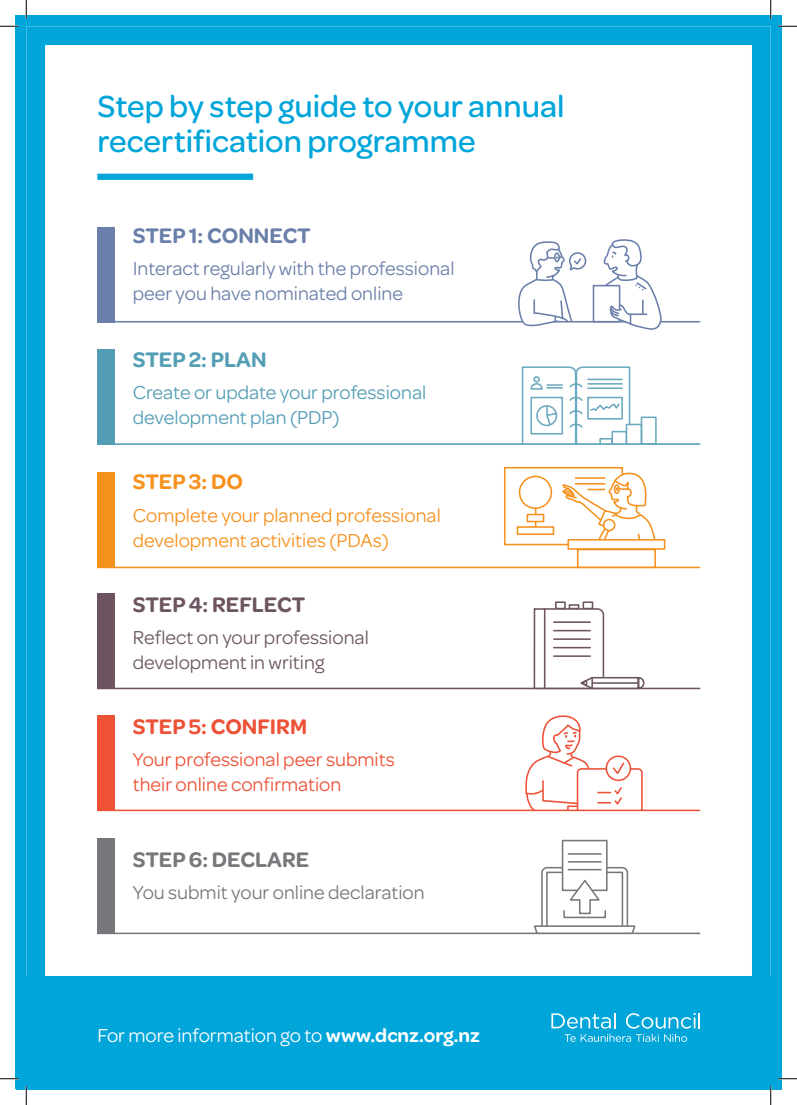
<style>
.page{position:relative;width:797px;height:1105px;background:#fff}
.page>*{position:absolute;margin:0;border:0;box-sizing:border-box;transform-origin:0 0}
.t1{font:500 32.5px/35px "Omnes";color:#00a5da}
.t2{font:600 22.5px "Omnes";color:#6a7fa9}
.t3{font:600 22.5px "Omnes";color:#6c5560}
.t4{font:600 22.5px "Omnes";color:#ed5136}
.t5{font:600 22.5px "Omnes";color:#76787b}
.t6{font:600 22.5px "Omnes";color:#539db5}
.t7{font:600 22.5px "Omnes";color:#f6911e}
.t8{font:20px/25px "Omnes";color:#6a7fa9}
.t9{font:20px/25px "Omnes";color:#f6911e}
.t10{font:20px/25px "Omnes";color:#539db5}
.t11{font:20px/25px "Omnes";color:#ed5136}
.t12{font:20px/25px "Omnes";color:#6c5560}
.t13{font:20px "Omnes";color:#fff}
.t14{font:20px "Omnes";color:#76787b}
.s1{font-weight:600}
</style>
<div class="page">
<div style="left:26px;top:26px;width:744px;height:1053px;border:19px solid #00a5da"></div>
<div style="left:97px;top:174px;width:156px;height:6px;background:#00a5da"></div>
<hr style="left:98px;top:321px;width:549px;height:1px;background:#6a7fa9">
<hr style="left:98px;top:443px;width:601px;height:2px;background:#539db5">
<hr style="left:661px;top:321px;width:38px;height:1px;background:#6a7fa9">
<hr style="left:98px;top:567px;width:601px;height:1px;background:#f6911e">
<hr style="left:98px;top:688px;width:601px;height:1px;background:#6c5560">
<hr style="left:98px;top:932px;width:601px;height:2px;background:#76787b">
<div style="left:16px;top:976px;width:765px;height:113px;background:#00a5da"></div>
<svg style="left:551px;top:1013px;width:149px;height:29px"></svg>
<svg style="left:524px;top:715px;width:119px;height:95px"></svg>
<div style="left:561px;top:840px;width:46px;height:51px;background:#fff;border:2px solid #76787b"></div>
<hr style="left:568px;top:853px;width:33px;height:2px;background:#76787b">
<hr style="left:568px;top:861px;width:33px;height:2px;background:#76787b">
<svg style="left:532px;top:866px;width:105px;height:69px"></svg>
<hr style="left:568px;top:869px;width:33px;height:1px;background:#76787b">
<div style="left:567px;top:539px;width:98px;height:11px;background:#fff;border:2px solid #f6911e"></div>
<svg style="left:503px;top:239px;width:158px;height:451px"></svg>
<div style="left:519px;top:476px;width:33px;height:33px;border:2px solid #f6911e;border-radius:50%"></div>
<div style="left:97px;top:227px;width:18px;height:95px;background:#6a7fa9"></div>
<div style="left:97px;top:349px;width:18px;height:96px;background:#539db5"></div>
<div style="left:97px;top:472px;width:18px;height:96px;background:#f6911e"></div>
<div style="left:97px;top:593px;width:18px;height:96px;background:#6c5560"></div>
<div style="left:97px;top:715px;width:18px;height:96px;background:#ed5136"></div>
<div style="left:97px;top:838px;width:18px;height:96px;background:#76787b"></div>
<hr style="left:98px;top:810px;width:601px;height:1px;background:#ed5136">
<div style="left:16px;top:16px;width:10px;height:1073px;background:#00a5da"></div>
<div style="left:770px;top:16px;width:11px;height:1073px;background:#00a5da"></div>
<div style="left:16px;top:16px;width:765px;height:10px;background:#00a5da"></div>
<svg style="left:0;top:25px;width:19px;height:2px"></svg>
<svg style="left:778px;top:25px;width:19px;height:2px"></svg>
<svg style="left:0;top:1078px;width:19px;height:1px"></svg>
<svg style="left:778px;top:1078px;width:19px;height:1px"></svg>
<svg style="left:25px;top:0;width:2px;height:19px"></svg>
<svg style="left:25px;top:1086px;width:2px;height:19px"></svg>
<svg style="left:770px;top:0;width:1px;height:19px"></svg>
<svg style="left:770px;top:1086px;width:1px;height:19px"></svg>
<h1 class="t1" style="left:97px;top:87px;width:468px">Step by step guide to your annual recertification programme</h1>
<p class="t2" style="left:133px;top:220px;width:179px">STEP 1: CONNECT</p>
<p class="t8" style="left:133px;top:255px;width:323px">Interact regularly with the professional peer you have nominated online</p>
<p class="t6" style="left:133px;top:344px;width:135px">STEP 2: PLAN</p>
<p class="t10" style="left:133px;top:379px;width:295px">Create or update your professional development plan (PDP)</p>
<p class="t7" style="left:133px;top:466px;width:112px">STEP 3: DO</p>
<p class="t9" style="left:133px;top:501px;width:309px">Complete your planned professional development activities (PDAs)</p>
<p class="t3" style="left:133px;top:589px;width:174px">STEP 4: REFLECT</p>
<p class="t12" style="left:133px;top:623px;width:237px">Reflect on your professional development in writing</p>
<p class="t4" style="left:133px;top:711px;width:176px">STEP 5: CONFIRM</p>
<p class="t11" style="left:133px;top:746px;width:263px">Your professional peer submits their online confirmation</p>
<p class="t5" style="left:133px;top:844px;width:178px">STEP 6: DECLARE</p>
<p class="t14" style="left:133px;top:879px;width:293px">You submit your online declaration</p>
<p class="t13" style="left:97px;top:1022px;width:384px">For more information go to <span class="s1">www.dcnz.org.nz</span></p>
</div>
